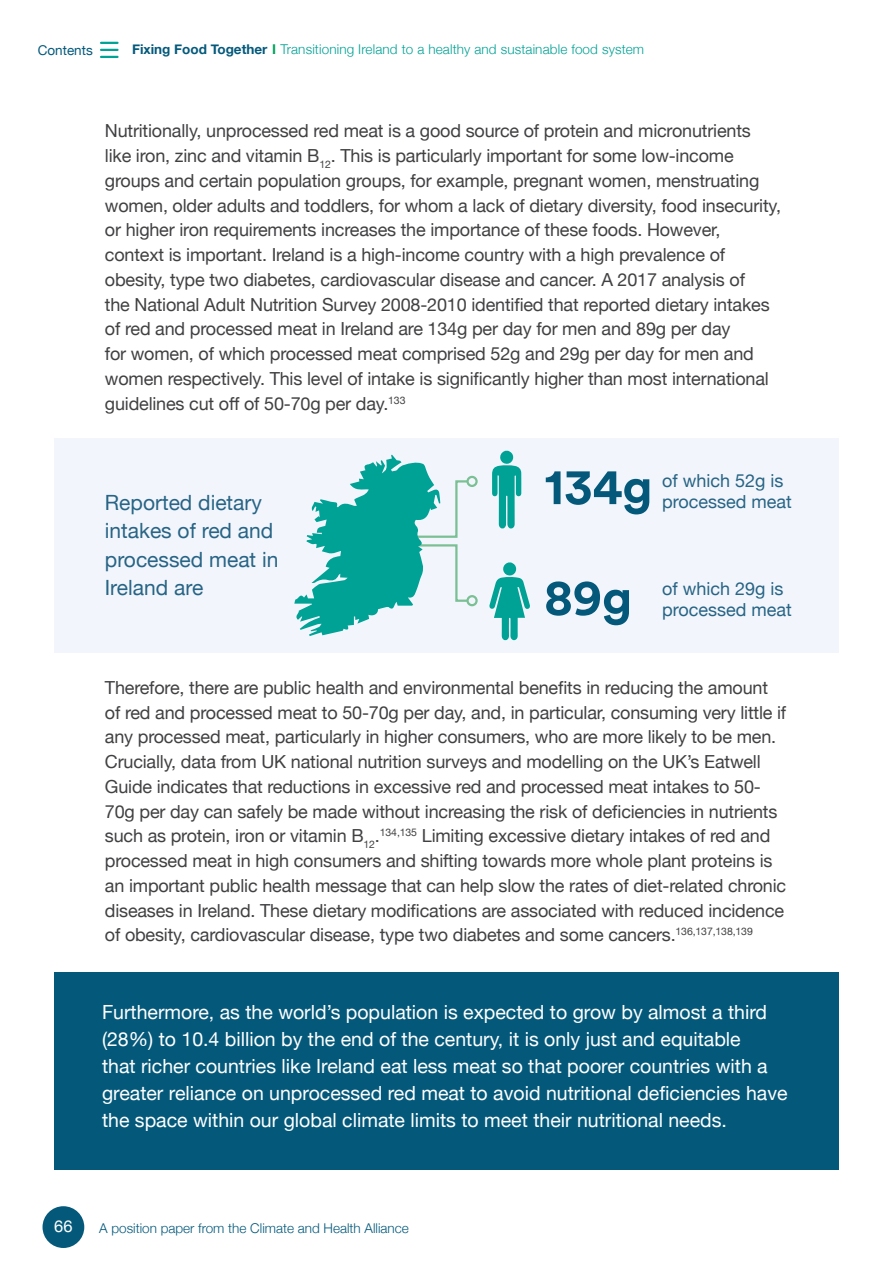
<style>
.page{position:relative;width:893px;height:1263px;background:#fff}
.page>*{position:absolute;margin:0;border:0;box-sizing:border-box;transform-origin:0 0}
.t1{font:700 50.4px/110.9px "Circular";color:#04597b}
.t2{font:21px/28.5px "Helvetica Neue";color:#286485}
.t3{font:19.5px/27px "Helvetica Neue";color:#fff}
.t4{font:18px/24.8px "Helvetica Neue";letter-spacing:-.01em;color:#414042}
.t5{font:18px/21px "Helvetica Neue";color:#286485}
.t6{font:16.5px "Helvetica Neue";color:#fff}
.t7{font:300 13.5px "Helvetica Neue";letter-spacing:.01em;color:#00a295}
.t8{font:300 13.5px "Helvetica Neue";color:#04597b}
.t9{font:13.5px "Helvetica Neue";color:#04597b}
.s1{font-weight:700;color:#04597b}
.s2{font-weight:700;color:#00a25c}
</style>
<div class="page">
<div style="left:54px;top:972px;width:785px;height:197px;background:#04597b"></div>
<div style="left:54px;top:438px;width:785px;height:215px;background:#f2f6fc"></div>
<svg style="left:492px;top:451px;width:29px;height:77px"></svg>
<svg style="left:489px;top:562px;width:41px;height:78px"></svg>
<div style="left:466px;top:476px;width:12px;height:11px;border:2px solid #7bbf94;border-radius:50%"></div>
<div style="left:466px;top:595px;width:12px;height:11px;border:2px solid #7bbf94;border-radius:50%"></div>
<svg style="left:294px;top:455px;width:176px;height:181px"></svg>
<div style="left:43px;top:1206px;width:41px;height:42px;background:#04597b;border-radius:50%"></div>
<svg style="left:101px;top:42px;width:17px;height:16px"></svg>
<p class="t9" style="left:38px;top:40px;width:57px">Contents</p>
<p class="t7" style="left:132px;top:38px;width:514px"><span class="s1">Fixing Food Together</span> <span class="s2">I</span> Transitioning Ireland to a healthy and sustainable food system</p>
<p class="t4" style="left:105px;top:120px;width:678px">Nutritionally, unprocessed red meat is a good source of protein and micronutrients like iron, zinc and vitamin B<sub>12</sub>. This is particularly important for some low-income groups and certain population groups, for example, pregnant women, menstruating women, older adults and toddlers, for whom a lack of dietary diversity, food insecurity, or higher iron requirements increases the importance of these foods. However, context is important. Ireland is a high-income country with a high prevalence of obesity, type two diabetes, cardiovascular disease and cancer. A 2017 analysis of<br>the National Adult Nutrition Survey 2008-2010 identified that reported dietary intakes of red and processed meat in Ireland are 134g per day for men and 89g per day<br>for women, of which processed meat comprised 52g and 29g per day for men and women respectively. This level of intake is significantly higher than most international guidelines cut off of 50-70g per day.<sup>133</sup></p>
<p class="t2" style="left:105px;top:489px;width:175px">Reported dietary intakes of red and processed meat in<br>Ireland are</p>
<h1 class="t1" style="left:544px;top:429px;width:110px">134g<br>89g</h1>
<p class="t5" style="left:662px;top:471px;width:131px">of which 52g is processed meat</p>
<p class="t5" style="left:662px;top:579px;width:131px">of which 29g is processed meat</p>
<p class="t4" style="left:105px;top:676px;width:683px">Therefore, there are public health and environmental benefits in reducing the amount of red and processed meat to 50-70g per day, and, in particular, consuming very little if any processed meat, particularly in higher consumers, who are more likely to be men.<br>Crucially, data from UK national nutrition surveys and modelling on the UK’s Eatwell Guide indicates that reductions in excessive red and processed meat intakes to 50- 70g per day can safely be made without increasing the risk of deficiencies in nutrients such as protein, iron or vitamin B<sub>12</sub>.<sup>134,135</sup> Limiting excessive dietary intakes of red and processed meat in high consumers and shifting towards more whole plant proteins is an important public health message that can help slow the rates of diet-related chronic diseases in Ireland. These dietary modifications are associated with reduced incidence of obesity, cardiovascular disease, type two diabetes and some cancers.<sup>136,137,138,139</sup></p>
<p class="t3" style="left:102px;top:1000px;width:687px">Furthermore, as the world’s population is expected to grow by almost a third (28%) to 10.4 billion by the end of the century, it is only just and equitable<br>that richer countries like Ireland eat less meat so that poorer countries with a greater reliance on unprocessed red meat to avoid nutritional deficiencies have the space within our global climate limits to meet their nutritional needs.</p>
<p class="t6" style="left:54px;top:1214px;width:20px">66</p>
<p class="t8" style="left:99px;top:1217px;width:311px">A position paper from the Climate and Health Alliance</p>
</div>
